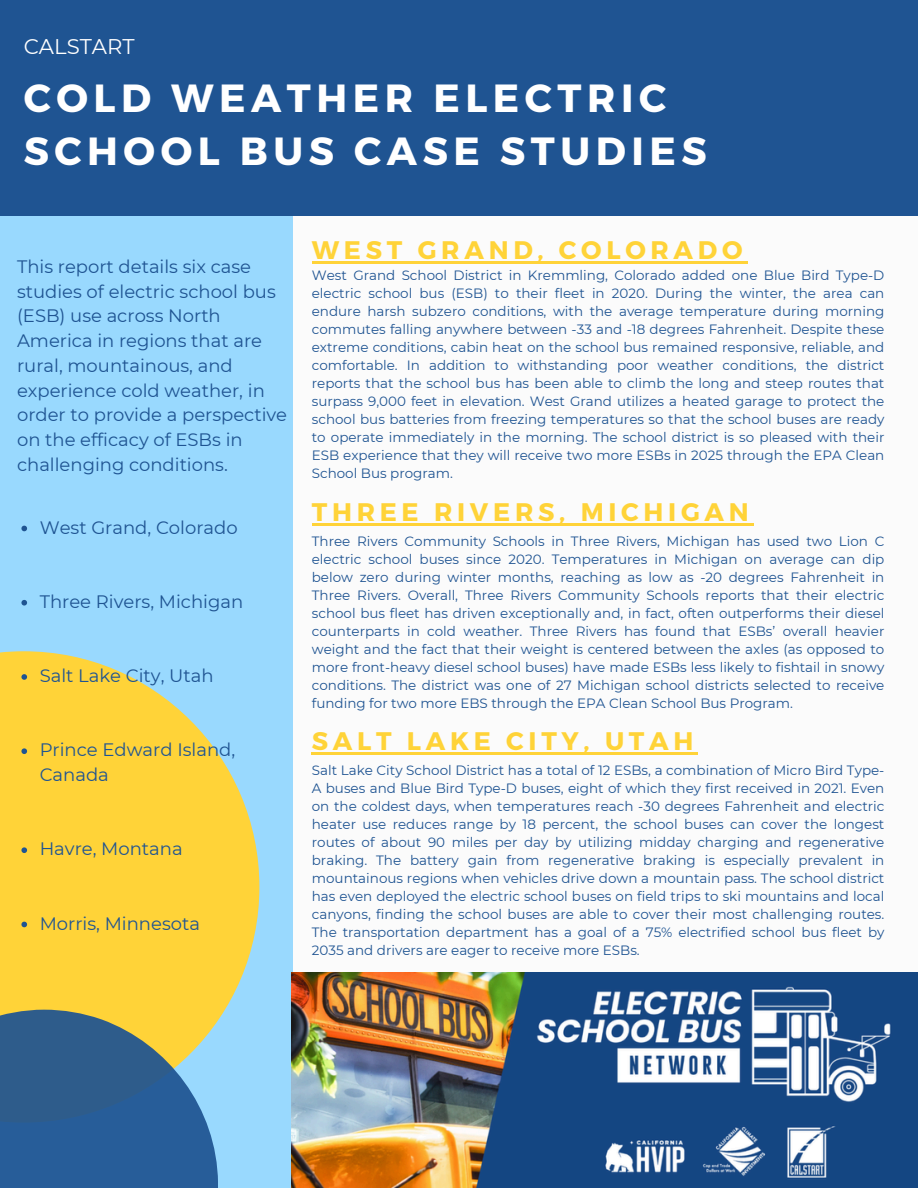
<style>
.page{position:relative;width:918px;height:1188px;background:#fbfbfb}
.page>*{position:absolute;margin:0;border:0;box-sizing:border-box;transform-origin:0 0}
.t1{font:700 39.3px/52.8px "Montserrat";letter-spacing:.14em;color:#fff}
.t2{font:700 25.35px "Montserrat";letter-spacing:.185em;color:#ffd338}
.t3{font:21.3px "Montserrat";color:#fff}
.t4{font:18px/24.8px "Montserrat";color:#1f5492}
.t5{font:13.5px/18px "Montserrat";color:#1f5492;text-align:justify}
</style>
<div class="page">
<div style="left:0;top:162px;width:293px;height:1026px;background:#99d9fe"></div>
<div style="left:0;top:0;width:918px;height:216px;background:#1f5492"></div>
<svg style="left:0;top:651px;width:259px;height:369px;background:#f0d354"></svg>
<img style="left:292px;top:972px;width:625px;height:216px">
<svg style="left:0;top:1010px;width:218px;height:178px;background:#477190"></svg>
<hr style="left:312px;top:262px;width:435px;height:2px;background:#ffd338">
<hr style="left:312px;top:523px;width:442px;height:3px;background:#ffd338">
<hr style="left:312px;top:752px;width:386px;height:2px;background:#ffd338">
<svg style="left:21px;top:526px;width:6px;height:5px"></svg>
<svg style="left:21px;top:600px;width:6px;height:6px"></svg>
<svg style="left:21px;top:674px;width:6px;height:6px"></svg>
<svg style="left:21px;top:748px;width:6px;height:6px"></svg>
<svg style="left:21px;top:847px;width:6px;height:6px"></svg>
<svg style="left:21px;top:922px;width:6px;height:5px"></svg>
<h4 class="t3" style="left:24px;top:33px;width:112px">CALSTART</h4>
<h1 class="t1" style="left:24px;top:70px;width:684px">COLD WEATHER ELECTRIC<br>SCHOOL BUS CASE STUDIES</h1>
<h2 class="t4" style="left:17px;top:254px;width:272px">This report details six case studies of electric school bus (ESB) use across North<br>America in regions that are rural, mountainous, and experience cold weather, in order to provide a perspective on the efficacy of ESBs in challenging conditions.</h2>
<p class="t4" style="left:40px;top:515px;width:200px">West Grand, Colorado</p>
<h2 class="t4" style="left:40px;top:589px;width:205px">Three Rivers, Michigan</h2>
<p class="t4" style="left:40px;top:663px;width:175px">Salt Lake City, Utah</p>
<h2 class="t4" style="left:40px;top:737px;width:197px">Prince Edward Island,<br>Canada</h2>
<p class="t4" style="left:40px;top:836px;width:145px">Havre, Montana</p>
<p class="t4" style="left:40px;top:911px;width:162px">Morris, Minnesota</p>
<p class="t2" style="left:312px;top:234px;width:432px">WEST GRAND, COLORADO</p>
<p class="t5" style="left:312px;top:266px;width:574px">West Grand School District in Kremmling, Colorado added one Blue Bird Type-D electric school bus (ESB) to their fleet in 2020. During the winter, the area can endure harsh subzero conditions, with the average temperature during morning commutes falling anywhere between -33 and -18 degrees Fahrenheit. Despite these extreme conditions, cabin heat on the school bus remained responsive, reliable, and comfortable. In addition to withstanding poor weather conditions, the district reports that the school bus has been able to climb the long and steep routes that surpass 9,000 feet in elevation. West Grand utilizes a heated garage to protect the school bus batteries from freezing temperatures so that the school buses are ready to operate immediately in the morning. The school district is so pleased with their ESB experience that they will receive two more ESBs in 2025 through the EPA Clean School Bus program.</p>
<p class="t2" style="left:312px;top:496px;width:439px">THREE RIVERS, MICHIGAN</p>
<p class="t5" style="left:312px;top:532px;width:574px">Three Rivers Community Schools in Three Rivers, Michigan has used two Lion C electric school buses since 2020. Temperatures in Michigan on average can dip below zero during winter months, reaching as low as -20 degrees Fahrenheit in Three Rivers. Overall, Three Rivers Community Schools reports that their electric school bus fleet has driven exceptionally and, in fact, often outperforms their diesel counterparts in cold weather. Three Rivers has found that ESBs’ overall heavier weight and the fact that their weight is centered between the axles (as opposed to more front-heavy diesel school buses) have made ESBs less likely to fishtail in snowy conditions. The district was one of 27 Michigan school districts selected to receive funding for two more EBS through the EPA Clean School Bus Program.</p>
<p class="t2" style="left:312px;top:724px;width:383px">SALT LAKE CITY, UTAH</p>
<p class="t5" style="left:312px;top:761px;width:574px">Salt Lake City School District has a total of 12 ESBs, a combination of Micro Bird Type-A buses and Blue Bird Type-D buses, eight of which they first received in 2021. Even on the coldest days, when temperatures reach -30 degrees Fahrenheit and electric heater use reduces range by 18 percent, the school buses can cover the longest routes of about 90 miles per day by utilizing midday charging and regenerative braking. The battery gain from regenerative braking is especially prevalent in mountainous regions when vehicles drive down a mountain pass. The school district has even deployed the electric school buses on field trips to ski mountains and local canyons, finding the school buses are able to cover their most challenging routes.<br>The transportation department has a goal of a 75% electrified school bus fleet by 2035 and drivers are eager to receive more ESBs.</p>
</div>
